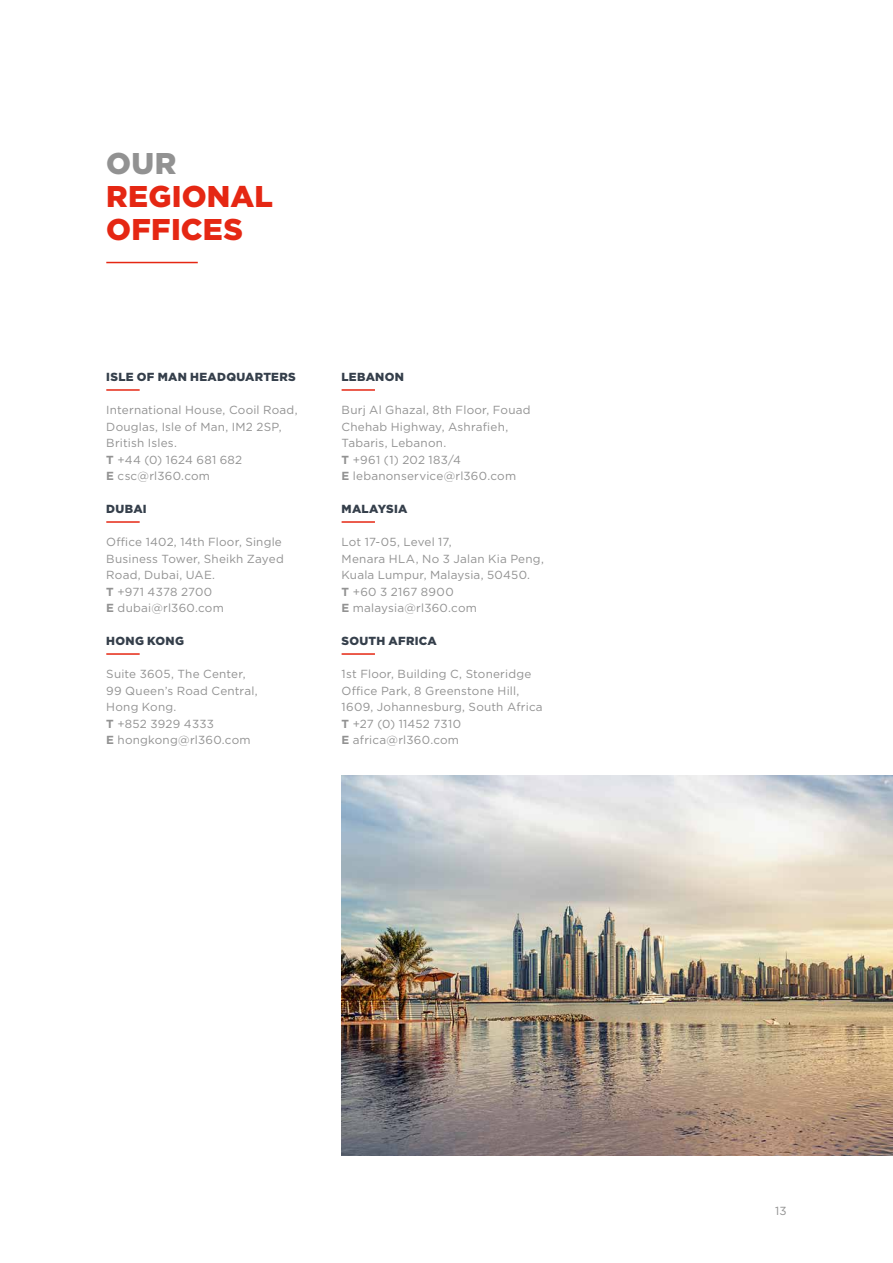
<style>
.page{position:relative;width:893px;height:1263px;background:#fff}
.page>*{position:absolute;margin:0;border:0;box-sizing:border-box;transform-origin:0 0}
.Headline{font:900 30px/33px "Gotham";letter-spacing:.005em;color:#e52713}
.Body{font:11.7px/16.5px "Gotham";letter-spacing:.02em;color:#929292}
.Subheadline{font:900 11.7px "Gotham";letter-spacing:.025em;color:#353f4b}
.s1{color:#929292}
.s2{font-weight:700}
</style>
<div class="page">
<hr style="left:106px;top:262px;width:92px;height:1px;background:#e52713">
<hr style="left:106px;top:389px;width:34px;height:2px;background:#e52713">
<hr style="left:106px;top:521px;width:34px;height:2px;background:#e52713">
<hr style="left:106px;top:653px;width:34px;height:2px;background:#e52713">
<hr style="left:342px;top:389px;width:33px;height:2px;background:#e52713">
<hr style="left:342px;top:521px;width:33px;height:2px;background:#e52713">
<hr style="left:342px;top:653px;width:33px;height:2px;background:#e52713">
<img style="left:342px;top:776px;width:551px;height:379px">
<p class="Headline" style="left:106px;top:147px;width:168px"><span class="s1">OUR<br></span>REGIONAL<br>OFFICES</p>
<p class="Subheadline" style="left:106px;top:369px;width:191px">ISLE OF MAN HEADQUARTERS</p>
<p class="Body" style="left:106px;top:401px;width:193px">International House, Cooil Road,<br>Douglas, Isle of Man, IM2 2SP,<br>British Isles.</p>
<p class="Body" style="left:106px;top:451px;width:137px"><span class="s2">T</span> +44 (0) 1624 681 682<br><span class="s2">E</span> csc@rl360.com</p>
<p class="Subheadline" style="left:106px;top:501px;width:42px">DUBAI</p>
<p class="Body" style="left:106px;top:533px;width:179px">Office 1402, 14th Floor, Single<br>Business Tower, Sheikh Zayed<br>Road, Dubai, UAE.</p>
<p class="Body" style="left:106px;top:583px;width:119px"><span class="s2">T</span> +971 4378 2700<br><span class="s2">E</span> dubai@rl360.com</p>
<p class="Subheadline" style="left:106px;top:633px;width:79px">HONG KONG</p>
<p class="Body" style="left:106px;top:665px;width:153px">Suite 3605, The Center,<br>99 Queen’s Road Central,<br>Hong Kong.</p>
<p class="Body" style="left:106px;top:715px;width:146px"><span class="s2">T</span> +852 3929 4333<br><span class="s2">E</span> hongkong@rl360.com</p>
<p class="Subheadline" style="left:342px;top:369px;width:64px">LEBANON</p>
<p class="Body" style="left:342px;top:401px;width:190px">Burj Al Ghazal, 8th Floor, Fouad<br>Chehab Highway, Ashrafieh,<br>Tabaris, Lebanon.</p>
<p class="Body" style="left:342px;top:451px;width:176px"><span class="s2">T</span> +961 (1) 202 183/4<br><span class="s2">E</span> lebanonservice@rl360.com</p>
<p class="Subheadline" style="left:342px;top:501px;width:67px">MALAYSIA</p>
<p class="Body" style="left:342px;top:533px;width:204px">Lot 17-05, Level 17,<br>Menara HLA, No 3 Jalan Kia Peng,<br>Kuala Lumpur, Malaysia, 50450.</p>
<p class="Body" style="left:342px;top:583px;width:137px"><span class="s2">T</span> +60 3 2167 8900<br><span class="s2">E</span> malaysia@rl360.com</p>
<p class="Subheadline" style="left:342px;top:633px;width:97px">SOUTH AFRICA</p>
<p class="Body" style="left:342px;top:665px;width:203px">1st Floor, Building C, Stoneridge<br>Office Park, 8 Greenstone Hill,<br>1609, Johannesburg, South Africa</p>
<p class="Body" style="left:342px;top:715px;width:121px"><span class="s2">T</span> +27 (0) 11452 7310<br><span class="s2">E</span> africa@rl360.com</p>
<p class="Body" style="left:775px;top:1203px;width:13px">13</p>
</div>
